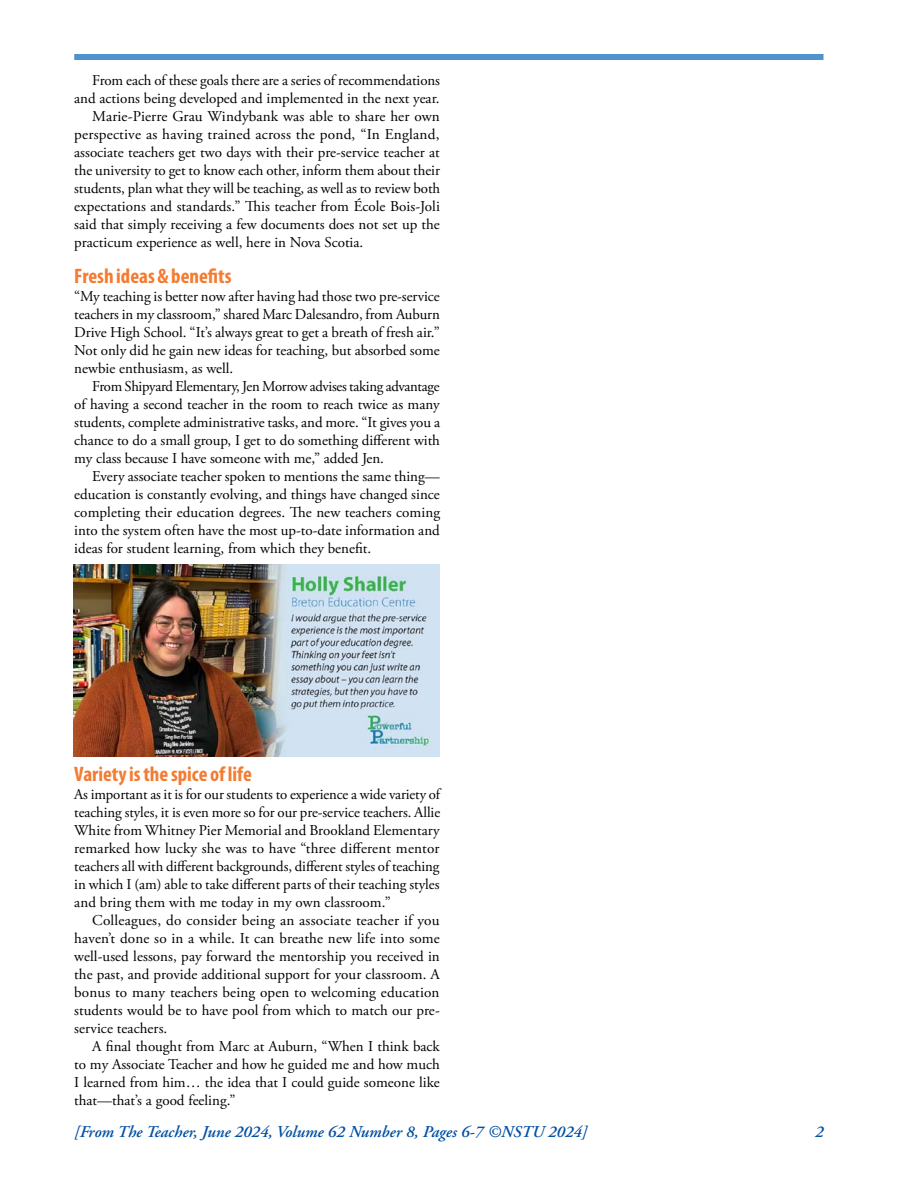
<style>
.page{position:relative;width:918px;height:1188px;background:#fff}
.page>*{position:absolute;margin:0;border:0;box-sizing:border-box;transform-origin:0 0}
.t1{font:700 condensed 21px "Myriad Pro";color:#f47b30}
.t2{font:italic 600 16.5px "Adobe Garamond";color:#0050a4}
.copy{font:15px/18px "Adobe Garamond Pro";color:#000;text-align:justify}
.copy_first_paragraph{font:15px/18px "Adobe Garamond Pro";color:#000;text-align:justify}
</style>
<div class="page">
<div style="left:74px;top:54px;width:750px;height:6px;background:#4f92ce"></div>
<img style="left:74px;top:565px;width:366px;height:192px">
<p class="copy" style="left:74px;top:72px;width:367px;text-align:right">From each of these goals there are a series of recommendations and actions being developed and implemented in the next year.</p>
<p class="copy" style="left:74px;top:108px;width:367px;text-indent:18px">Marie-Pierre Grau Windybank was able to share her own perspective as having trained across the pond, “In England, associate teachers get two days with their pre-service teacher at the university to get to know each other, inform them about their students, plan what they will be teaching, as well as to review both expectations and standards.” This teacher from École Bois-Joli said that simply receiving a few documents does not set up the practicum experience as well, here in Nova Scotia.</p>
<p class="t1" style="left:74px;top:265px;width:159px">Fresh ideas &amp; benefits</p>
<p class="copy_first_paragraph" style="left:74px;top:288px;width:367px">“My teaching is better now after having had those two pre-service teachers in my classroom,” shared Marc Dalesandro, from Auburn Drive High School. “It’s always great to get a breath of fresh air.” Not only did he gain new ideas for teaching, but absorbed some newbie enthusiasm, as well.</p>
<p class="copy" style="left:74px;top:378px;width:367px;text-indent:18px">From Shipyard Elementary, Jen Morrow advises taking advantage of having a second teacher in the room to reach twice as many students, complete administrative tasks, and more. “It gives you a chance to do a small group, I get to do something different with my class because I have someone with me,” added Jen.</p>
<p class="copy" style="left:74px;top:468px;width:367px;text-indent:18px">Every associate teacher spoken to mentions the same thing— education is constantly evolving, and things have changed since completing their education degrees. The new teachers coming into the system often have the most up-to-date information and ideas for student learning, from which they benefit.</p>
<p class="t1" style="left:74px;top:763px;width:179px">Variety is the spice of life</p>
<p class="copy_first_paragraph" style="left:74px;top:786px;width:367px">As important as it is for our students to experience a wide variety of teaching styles, it is even more so for our pre-service teachers. Allie White from Whitney Pier Memorial and Brookland Elementary remarked how lucky she was to have “three different mentor teachers all with different backgrounds, different styles of teaching in which I (am) able to take different parts of their teaching styles and bring them with me today in my own classroom.”</p>
<p class="copy" style="left:74px;top:912px;width:367px;text-indent:18px">Colleagues, do consider being an associate teacher if you haven’t done so in a while. It can breathe new life into some well-used lessons, pay forward the mentorship you received in the past, and provide additional support for your classroom. A bonus to many teachers being open to welcoming education students would be to have pool from which to match our pre&shy;service teachers.</p>
<p class="copy" style="left:74px;top:1038px;width:367px;text-indent:18px">A final thought from Marc at Auburn, “When I think back to my Associate Teacher and how he guided me and how much I learned from him… the idea that I could guide someone like that—that’s a good feeling.”</p>
<p class="t2" style="left:74px;top:1122px;width:515px">[From The Teacher, June 2024, Volume 62 Number 8, Pages 6-7 ©NSTU 2024]</p>
<p class="t2" style="left:815px;top:1122px;width:10px">2</p>
</div>
